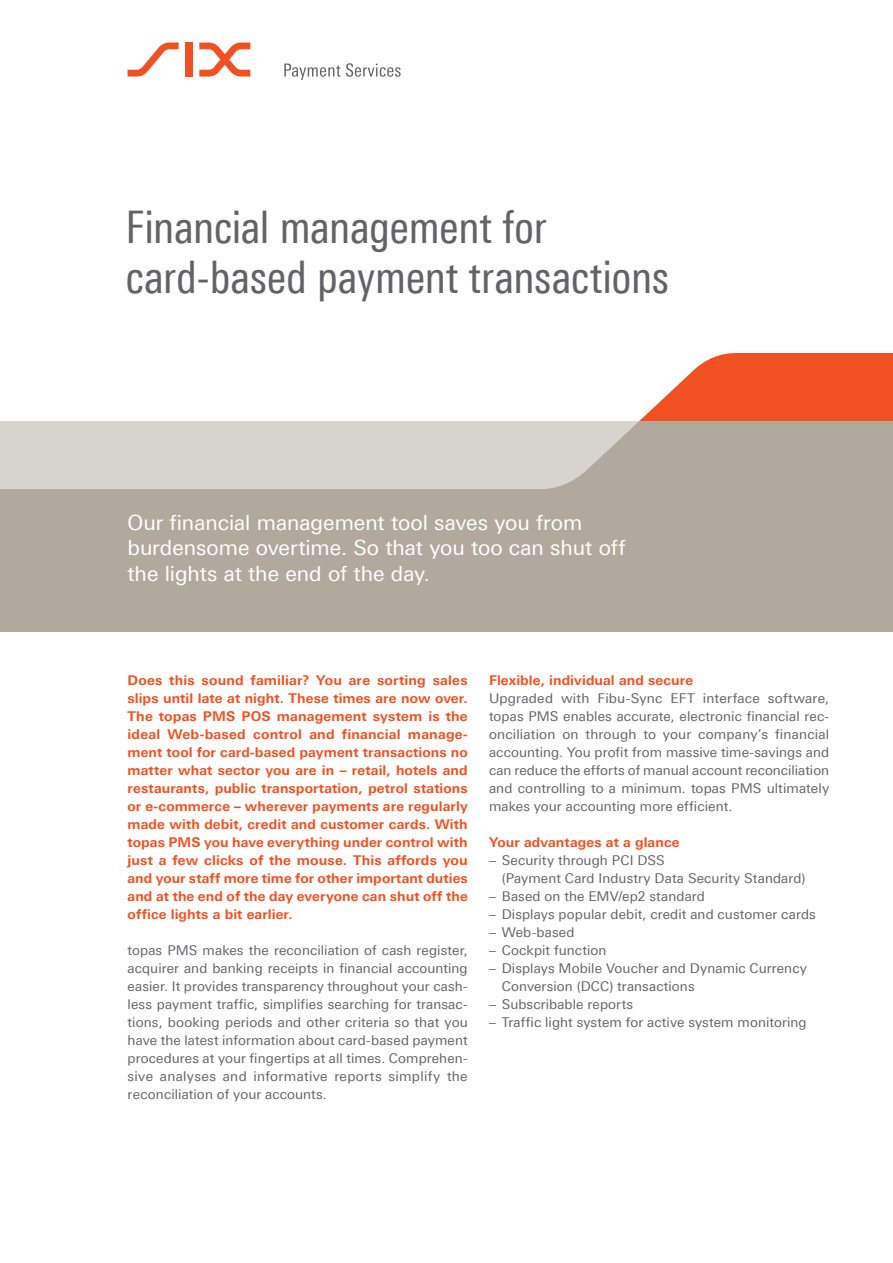
<style>
.page{position:relative;width:893px;height:1263px;background:#fff}
.page>*{position:absolute;margin:0;border:0;box-sizing:border-box;transform-origin:0 0}
.t1{font:45px/49.5px "Linotype Univers 420 Cn";letter-spacing:-.01em;color:#636366}
.t2{font:21px/25.5px "Linotype Univers 430";color:#fff}
.t3{font:13.5px/18px "Linotype Univers 430";letter-spacing:.01em;color:#636366;text-align:justify}
.t4{font:700 13.5px/18px "Linotype Univers 630";letter-spacing:.005em;color:#f15122;text-align:justify}
</style>
<div class="page">
<div style="left:0;top:421px;width:893px;height:210px;background:#b1a99e"></div>
<svg style="left:0;top:353px;width:893px;height:136px"></svg>
<svg style="left:128px;top:43px;width:51px;height:34px"></svg>
<div style="left:185px;top:43px;width:8px;height:34px;background:#f15122"></div>
<svg style="left:199px;top:43px;width:51px;height:34px"></svg>
<svg style="left:284px;top:63px;width:117px;height:17px"></svg>
<h1 class="t1" style="left:125px;top:202px;width:545px">Financial management for card-based payment transactions</h1>
<h2 class="t2" style="left:128px;top:509px;width:500px">Our financial management tool saves you from burdensome overtime. So that you too can shut off the lights at the end of the day.</h2>
<p class="t4" style="left:128px;top:671px;width:342px">Does this sound familiar? You are sorting sales slips until late at night. These times are now over.<br>The topas PMS POS management system is the ideal Web-based control and financial manage&shy;ment tool for card-based payment transactions no matter what sector you are in – retail, hotels and restaurants, public transportation, petrol stations or e-commerce – wherever payments are regularly made with debit, credit and customer cards. With topas PMS you have everything under control with just a few clicks of the mouse. This affords you and your staff more time for other important duties and at the end of the day everyone can shut off the office lights a bit earlier.</p>
<p class="t3" style="left:128px;top:941px;width:342px">topas PMS makes the reconciliation of cash register, acquirer and banking receipts in financial accounting easier. It provides transparency throughout your cash&shy;less payment traffic, simplifies searching for transac&shy;tions, booking periods and other criteria so that you have the latest information about card-based payment procedures at your fingertips at all times. Comprehen&shy;sive analyses and informative reports simplify the reconciliation of your accounts.</p>
<p class="t4" style="left:489px;top:671px;width:206px">Flexible, individual and secure</p>
<p class="t3" style="left:489px;top:689px;width:342px">Upgraded with Fibu-Sync EFT interface software, topas PMS enables accurate, electronic financial rec&shy;onciliation on through to your company’s financial accounting. You profit from massive time-savings and can reduce the efforts of manual account reconciliation and controlling to a minimum. topas PMS ultimately makes your accounting more efficient.</p>
<p class="t4" style="left:489px;top:833px;width:192px">Your advantages at a glance</p>
<p class="t3" style="left:502px;top:851px;width:305px;text-indent:-13px">– Security through PCI DSS<br>(Payment Card Industry Data Security Standard)</p>
<p class="t3" style="left:489px;top:887px;width:217px">– Based on the EMV/ep2 standard</p>
<p class="t3" style="left:489px;top:905px;width:328px">– Displays popular debit, credit and customer cards</p>
<p class="t3" style="left:489px;top:923px;width:87px">– Web-based</p>
<p class="t3" style="left:489px;top:941px;width:119px">– Cockpit function</p>
<p class="t3" style="left:502px;top:959px;width:307px;text-indent:-13px">– Displays Mobile Voucher and Dynamic Currency<br>Conversion (DCC) transactions</p>
<p class="t3" style="left:489px;top:995px;width:146px">– Subscribable reports</p>
<p class="t3" style="left:489px;top:1013px;width:319px">– Traffic light system for active system monitoring</p>
</div>
